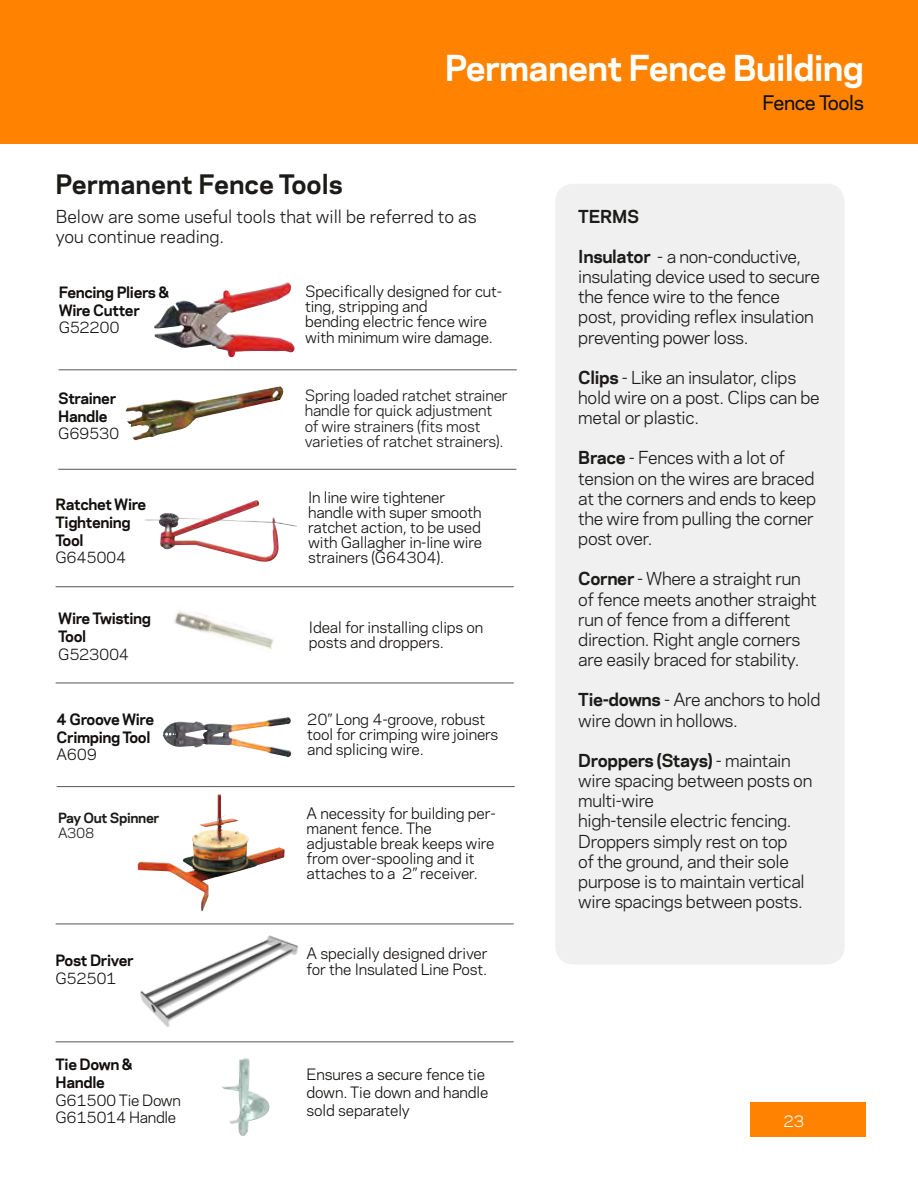
<style>
.page{position:relative;width:918px;height:1188px;background:#fff}
.page>*{position:absolute;margin:0;border:0;box-sizing:border-box;transform-origin:0 0}
.t1{font:700 33.6px "Galaxie Polaris";letter-spacing:-.02em;color:#fff}
.t2{font:700 25.2px "Galaxie Polaris";color:#1c1b1a}
.t3{font:500 18.9px "Galaxie Polaris";letter-spacing:-.02em;color:#12100e}
.t4{font:16.8px/20.1px "Galaxie Polaris";letter-spacing:-.02em;color:#1c1b1a}
.t5{font:16.8px/20.1px "Galaxie Polaris";color:#1c1b1a}
.t6{font:700 16.8px "Galaxie Polaris";letter-spacing:-.02em;color:#1c1b1a}
.t7{font:15px "Galaxie Polaris";color:#fff}
.t8{font:14.7px/15.1px "Galaxie Polaris";letter-spacing:-.01em;color:#12100e}
.t9{font:700 14.7px/17.7px "Galaxie Polaris";letter-spacing:-.025em;color:#12100e}
.t10{font:14.7px/15.1px "Galaxie Polaris";letter-spacing:-.01em;color:#1c1b1a}
.t11{font:700 13.2px "Galaxie Polaris";letter-spacing:-.025em;color:#1c1b1a}
.t12{font:13.2px "Galaxie Polaris";color:#1c1b1a}
.s1{font-weight:700}
</style>
<div class="page">
<div style="left:750px;top:1103px;width:115px;height:34px;background:#ff8300"></div>
<div style="left:0;top:0;width:918px;height:143px;background:#ff8300"></div>
<hr style="left:59px;top:369px;width:458px;height:1px;background:#535454">
<img style="left:154px;top:282px;width:141px;height:75px">
<hr style="left:58px;top:469px;width:458px;height:1px;background:#535454">
<hr style="left:56px;top:586px;width:458px;height:1px;background:#535454">
<hr style="left:57px;top:786px;width:458px;height:1px;background:#535454">
<img style="left:173px;top:611px;width:101px;height:38px">
<img style="left:126px;top:386px;width:158px;height:54px">
<hr style="left:56px;top:682px;width:458px;height:1px;background:#535454">
<img style="left:145px;top:500px;width:152px;height:62px">
<img style="left:163px;top:717px;width:128px;height:40px">
<img style="left:138px;top:794px;width:147px;height:117px">
<img style="left:222px;top:1058px;width:48px;height:78px">
<img style="left:140px;top:935px;width:158px;height:92px">
<hr style="left:56px;top:923px;width:458px;height:1px;background:#535454">
<hr style="left:56px;top:1041px;width:458px;height:1px;background:#535454">
<div style="left:555px;top:184px;width:290px;height:780px;background:#f0f0f0;border-radius:18px"></div>
<h2 class="t2" style="left:56px;top:165px;width:289px">Permanent Fence Tools</h2>
<h1 class="t1" style="left:445px;top:43px;width:421px">Permanent Fence Building</h1>
<p class="t3" style="left:762px;top:89px;width:103px">Fence Tools</p>
<p class="t5" style="left:56px;top:206px;width:423px">Below are some useful tools that will be referred to as you continue reading.</p>
<p class="t6" style="left:578px;top:203px;width:62px">TERMS</p>
<p class="t4" style="left:578px;top:245px;width:243px"><span class="s1">Insulator</span> - a non-conductive, insulating device used to secure the fence wire to the fence post, providing reflex insulation preventing power loss.</p>
<p class="t4" style="left:578px;top:366px;width:243px"><span class="s1">Clips</span> - Like an insulator, clips hold wire on a post. Clips can be metal or plastic.</p>
<p class="t4" style="left:578px;top:447px;width:239px"><span class="s1">Brace</span> - Fences with a lot of tension on the wires are braced at the corners and ends to keep the wire from pulling the corner post over.</p>
<p class="t4" style="left:578px;top:568px;width:240px"><span class="s1">Corner</span> - Where a straight run of fence meets another straight run of fence from a different direction. Right angle corners are easily braced for stability.</p>
<p class="t4" style="left:578px;top:689px;width:244px"><span class="s1">Tie-downs</span> - Are anchors to hold wire down in hollows.</p>
<p class="t4" style="left:578px;top:749px;width:236px"><span class="s1">Droppers (Stays)</span> - maintain wire spacing between posts on multi-wire<br>high-tensile electric fencing.<br>Droppers simply rest on top<br>of the ground, and their sole purpose is to maintain vertical wire spacings between posts.</p>
<p class="t8" style="left:305px;top:283px;width:199px">Specifically designed for cut&shy;ting, stripping and<br>bending electric fence wire with minimum wire damage.</p>
<p class="t9" style="left:59px;top:282px;width:112px">Fencing Pliers &amp;<br>Wire Cutter</p>
<p class="t8" style="left:59px;top:319px;width:62px">G52200</p>
<p class="t10" style="left:305px;top:387px;width:205px">Spring loaded ratchet strainer handle for quick adjustment of wire strainers (fits most varieties of ratchet strainers).</p>
<p class="t9" style="left:58px;top:389px;width:59px">Strainer<br>Handle</p>
<p class="t8" style="left:58px;top:425px;width:62px">G69530</p>
<p class="t8" style="left:308px;top:489px;width:176px">In line wire tightener handle with super smooth ratchet action, to be used with Gallagher in-line wire strainers (G64304).</p>
<p class="t9" style="left:56px;top:495px;width:92px">Ratchet Wire<br>Tightening<br>Tool</p>
<p class="t8" style="left:56px;top:549px;width:72px">G645004</p>
<p class="t9" style="left:58px;top:609px;width:94px">Wire Twisting<br>Tool</p>
<p class="t8" style="left:58px;top:646px;width:72px">G523004</p>
<p class="t8" style="left:309px;top:619px;width:176px">Ideal for installing clips on posts and droppers.</p>
<p class="t8" style="left:307px;top:711px;width:193px">20” Long 4-groove, robust tool for crimping wire joiners and splicing wire.</p>
<p class="t9" style="left:57px;top:710px;width:99px">4 Groove Wire<br>Crimping Tool</p>
<p class="t8" style="left:57px;top:746px;width:42px">A609</p>
<p class="t8" style="left:307px;top:805px;width:191px">A necessity for building per&shy;manent fence. The adjustable break keeps wire from over-spooling and it attaches to a 2” receiver.</p>
<p class="t11" style="left:58px;top:807px;width:103px">Pay Out Spinner</p>
<p class="t12" style="left:58px;top:823px;width:38px">A308</p>
<p class="t9" style="left:56px;top:951px;width:79px">Post Driver</p>
<p class="t8" style="left:56px;top:970px;width:62px">G52501</p>
<p class="t9" style="left:56px;top:1055px;width:79px">Tie Down &amp;<br>Handle</p>
<p class="t8" style="left:56px;top:1090px;width:127px;line-height:17.7px">G61500 Tie Down<br>G615014 Handle</p>
<p class="t8" style="left:307px;top:945px;width:182px">A specially designed driver for the Insulated Line Post.</p>
<p class="t8" style="left:307px;top:1065px;width:183px;line-height:17.7px">Ensures a secure fence tie down. Tie down and handle sold separately</p>
<p class="t7" style="left:783px;top:1110px;width:22px">23</p>
</div>
